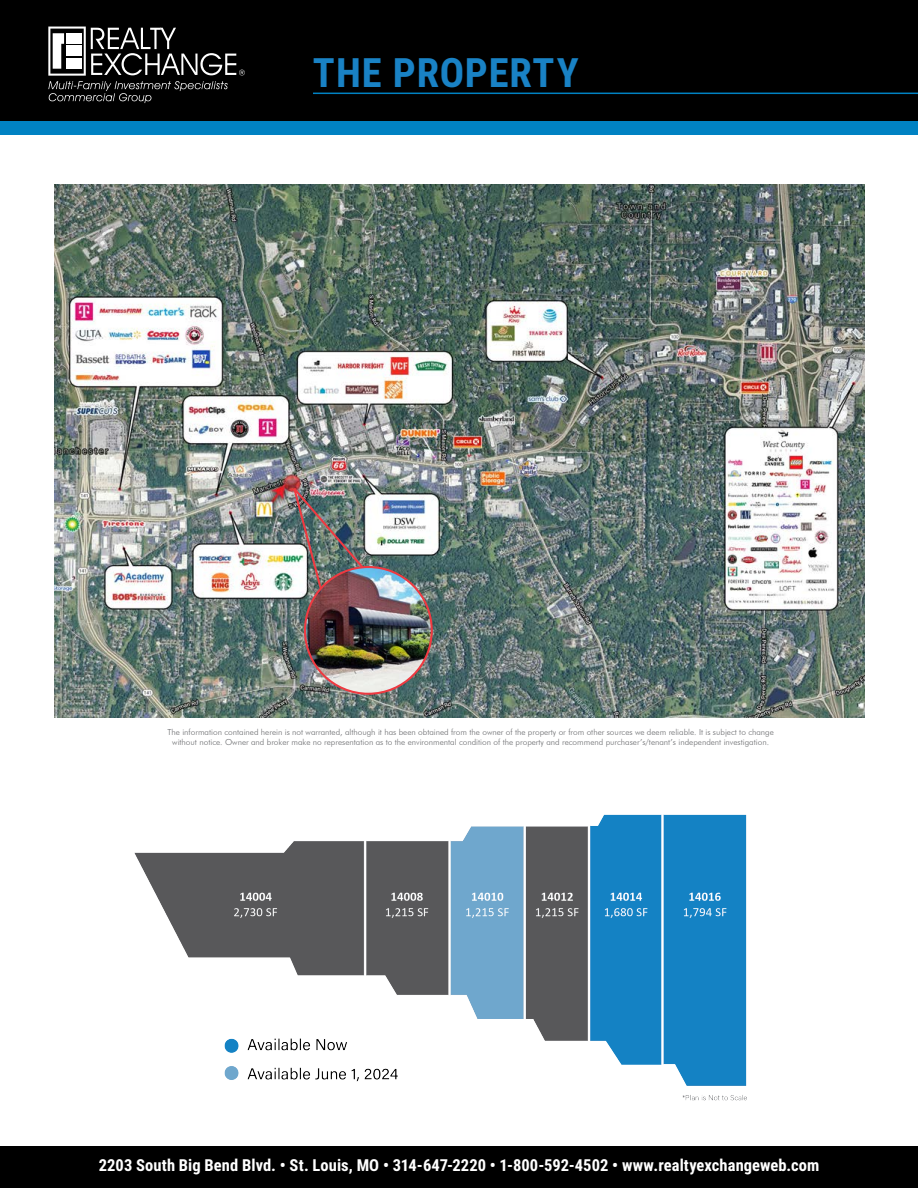
<style>
.page{position:relative;width:918px;height:1188px;background:#fff}
.page>*{position:absolute;margin:0;border:0;box-sizing:border-box;transform-origin:0 0}
.t1{font:700 40.5px "Roboto Condensed";letter-spacing:.02em;color:#1982c5}
.t2{font:700 16.5px "Roboto Condensed";letter-spacing:.005em;color:#fff}
.t3{font:300 8.25px/9.9px "Futura BT";color:#6c6d70;text-align:center}
</style>
<div class="page">
<img style="left:134px;top:814px;width:613px;height:287px">
<img style="left:54px;top:185px;width:810px;height:532px">
<img style="left:290px;top:481px;width:81px;height:123px">
<img style="left:305px;top:567px;width:127px;height:127px;border-radius:63px">
<div style="left:0;top:0;width:918px;height:122px;background:#000"></div>
<div style="left:0;top:1147px;width:918px;height:41px;background:#000"></div>
<hr style="left:313px;top:93px;width:605px;height:1px;background:#0082c3">
<div style="left:0;top:122px;width:918px;height:13px;background:#0082c3"></div>
<svg style="left:48px;top:27px;width:197px;height:76px"></svg>
<p class="t1" style="left:313px;top:45px;width:267px">THE PROPERTY</p>
<p class="t3" style="left:167px;top:727px;width:608px">The information contained herein is not warranted, although it has been obtained from the owner of the property or from other sources we deem reliable. It is subject to change without notice. Owner and broker make no representation as to the environmental condition of the property and recommend purchaser’s/tenant’s independent investigation.</p>
<p class="t2" style="left:99px;top:1154px;width:722px">2203 South Big Bend Blvd. • St. Louis, MO • 314-647-2220 • 1-800-592-4502 • www.realtyexchangeweb.com</p>
</div>
